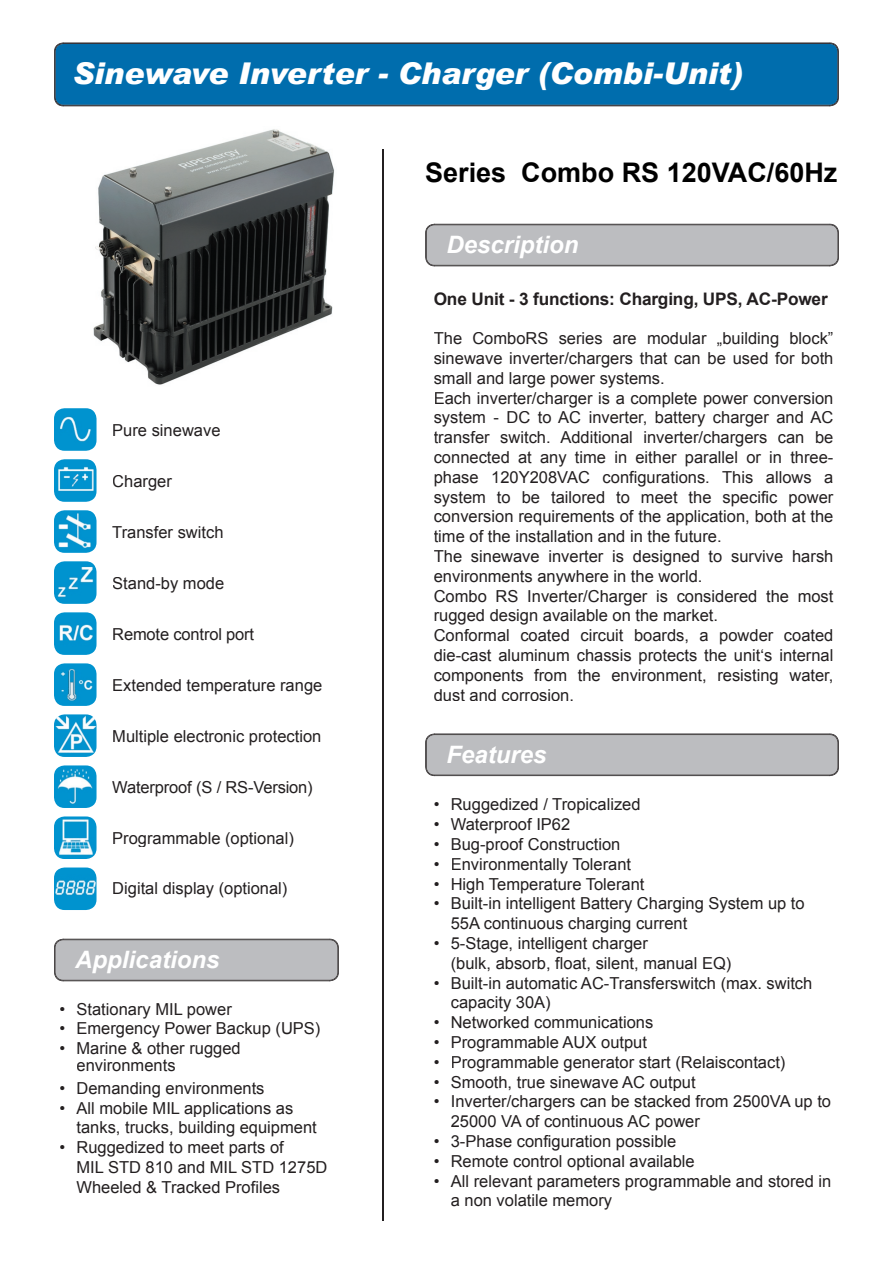
<style>
.page{position:relative;width:893px;height:1263px;background:#fff}
.page>*{position:absolute;margin:0;border:0;box-sizing:border-box;transform-origin:0 0}
.t1{font:italic 900 30px "Arial";color:#fff}
.t2{font:700 27px "Arial";color:#000}
.t3{font:italic 700 24px "Arial";color:#fff}
.t4{font:700 17.25px "Arial";letter-spacing:-.01em;color:#231f20}
.t5{font:16.5px/19.8px "Arial";color:#231f20}
</style>
<div class="page">
<div style="left:55px;top:43px;width:783px;height:63px;background:#006dad"></div>
<hr style="left:383px;top:149px;width:1px;height:1071px;background:#231f20">
<svg style="left:425px;top:224px;width:414px;height:42px;background:#b5b6b9"></svg>
<svg style="left:425px;top:733px;width:414px;height:43px;background:#b4b5b8"></svg>
<svg style="left:54px;top:939px;width:285px;height:42px;background:#b5b5b8"></svg>
<img style="left:93px;top:129px;width:241px;height:256px">
<img style="left:54px;top:714px;width:43px;height:43px">
<img style="left:54px;top:408px;width:43px;height:43px">
<img style="left:54px;top:561px;width:43px;height:43px">
<img style="left:54px;top:612px;width:43px;height:43px">
<img style="left:54px;top:867px;width:43px;height:43px">
<img style="left:54px;top:765px;width:43px;height:43px">
<img style="left:54px;top:816px;width:43px;height:43px">
<img style="left:54px;top:510px;width:43px;height:43px">
<img style="left:54px;top:459px;width:43px;height:43px">
<img style="left:54px;top:663px;width:43px;height:43px">
<h1 class="t1" style="left:72px;top:55px;width:672px">Sinewave Inverter - Charger (Combi-Unit)</h1>
<p class="t5" style="left:112px;top:421px;width:110px">Pure sinewave</p>
<p class="t5" style="left:112px;top:472px;width:61px">Charger</p>
<p class="t5" style="left:112px;top:523px;width:113px">Transfer switch</p>
<p class="t5" style="left:112px;top:574px;width:113px">Stand-by mode</p>
<p class="t5" style="left:112px;top:624px;width:143px">Remote control port</p>
<p class="t5" style="left:112px;top:675px;width:212px">Extended temperature range</p>
<p class="t5" style="left:112px;top:726px;width:211px">Multiple electronic protection</p>
<p class="t5" style="left:112px;top:777px;width:202px">Waterproof (S / RS-Version)</p>
<p class="t5" style="left:112px;top:828px;width:183px">Programmable (optional)</p>
<p class="t5" style="left:112px;top:879px;width:177px">Digital display (optional)</p>
<h3 class="t3" style="left:75px;top:944px;width:146px">Applications</h3>
<p class="t5" style="left:60px;top:999px;width:174px">• Stationary MIL power</p>
<p class="t5" style="left:60px;top:1019px;width:262px">• Emergency Power Backup (UPS)</p>
<p class="t5" style="left:77px;top:1040px;width:166px;line-height:16.8px;text-indent:-17px">• Marine &amp; other rugged environments</p>
<p class="t5" style="left:60px;top:1078px;width:206px">• Demanding environments</p>
<p class="t5" style="left:77px;top:1098px;width:242px;text-indent:-17px">• All mobile MIL applications as tanks, trucks, building equipment</p>
<p class="t5" style="left:77px;top:1137px;width:252px;text-indent:-17px">• Ruggedized to meet parts of<br>MIL STD 810 and MIL STD 1275D<br>Wheeled &amp; Tracked Profiles</p>
<h2 class="t2" style="left:425px;top:154px;width:414px">Series Combo RS 120VAC/60Hz</h2>
<h3 class="t3" style="left:447px;top:229px;width:134px">Description</h3>
<p class="t4" style="left:434px;top:287px;width:395px">One Unit - 3 functions: Charging, UPS, AC-Power</p>
<p class="t5" style="left:434px;top:329px;width:401px">The ComboRS series are modular „building block” sinewave inverter/chargers that can be used for both small and large power systems.<br>Each inverter/charger is a complete power conversion system - DC to AC inverter, battery charger and AC transfer switch. Additional inverter/chargers can be connected at any time in either parallel or in three&shy;phase 120Y208VAC configurations. This allows a system to be tailored to meet the specific power conversion requirements of the application, both at the time of the installation and in the future.<br>The sinewave inverter is designed to survive harsh environments anywhere in the world.<br>Combo RS Inverter/Charger is considered the most rugged design available on the market.<br>Conformal coated circuit boards, a powder coated die-cast aluminum chassis protects the unit‘s internal components from the environment, resisting water, dust and corrosion.</p>
<h3 class="t3" style="left:447px;top:739px;width:102px">Features</h3>
<p class="t5" style="left:434px;top:795px;width:208px">• Ruggedized / Tropicalized</p>
<p class="t5" style="left:434px;top:815px;width:138px">• Waterproof IP62</p>
<p class="t5" style="left:434px;top:834px;width:188px">• Bug-proof Construction</p>
<p class="t5" style="left:434px;top:854px;width:199px">• Environmentally Tolerant</p>
<p class="t5" style="left:434px;top:874px;width:212px">• High Temperature Tolerant</p>
<p class="t5" style="left:451px;top:894px;width:355px;text-indent:-17px">• Built-in intelligent Battery Charging System up to<br>55A continuous charging current</p>
<p class="t5" style="left:451px;top:933px;width:282px;text-indent:-17px">• 5-Stage, intelligent charger<br>(bulk, absorb, float, silent, manual EQ)</p>
<p class="t5" style="left:451px;top:973px;width:363px;text-indent:-17px">• Built-in automatic AC-Transferswitch (max. switch capacity 30A)</p>
<p class="t5" style="left:434px;top:1013px;width:221px">• Networked communications</p>
<p class="t5" style="left:434px;top:1032px;width:215px">• Programmable AUX output</p>
<p class="t5" style="left:434px;top:1052px;width:353px">• Programmable generator start (Relaiscontact)</p>
<p class="t5" style="left:434px;top:1072px;width:263px">• Smooth, true sinewave AC output</p>
<p class="t5" style="left:451px;top:1092px;width:382px;text-indent:-17px">• Inverter/chargers can be stacked from 2500VA up to<br>25000 VA of continuous AC power</p>
<p class="t5" style="left:434px;top:1131px;width:244px">• 3-Phase configuration possible</p>
<p class="t5" style="left:434px;top:1151px;width:262px">• Remote control optional available</p>
<p class="t5" style="left:451px;top:1171px;width:382px;text-indent:-17px">• All relevant parameters programmable and stored in a non volatile memory</p>
</div>
